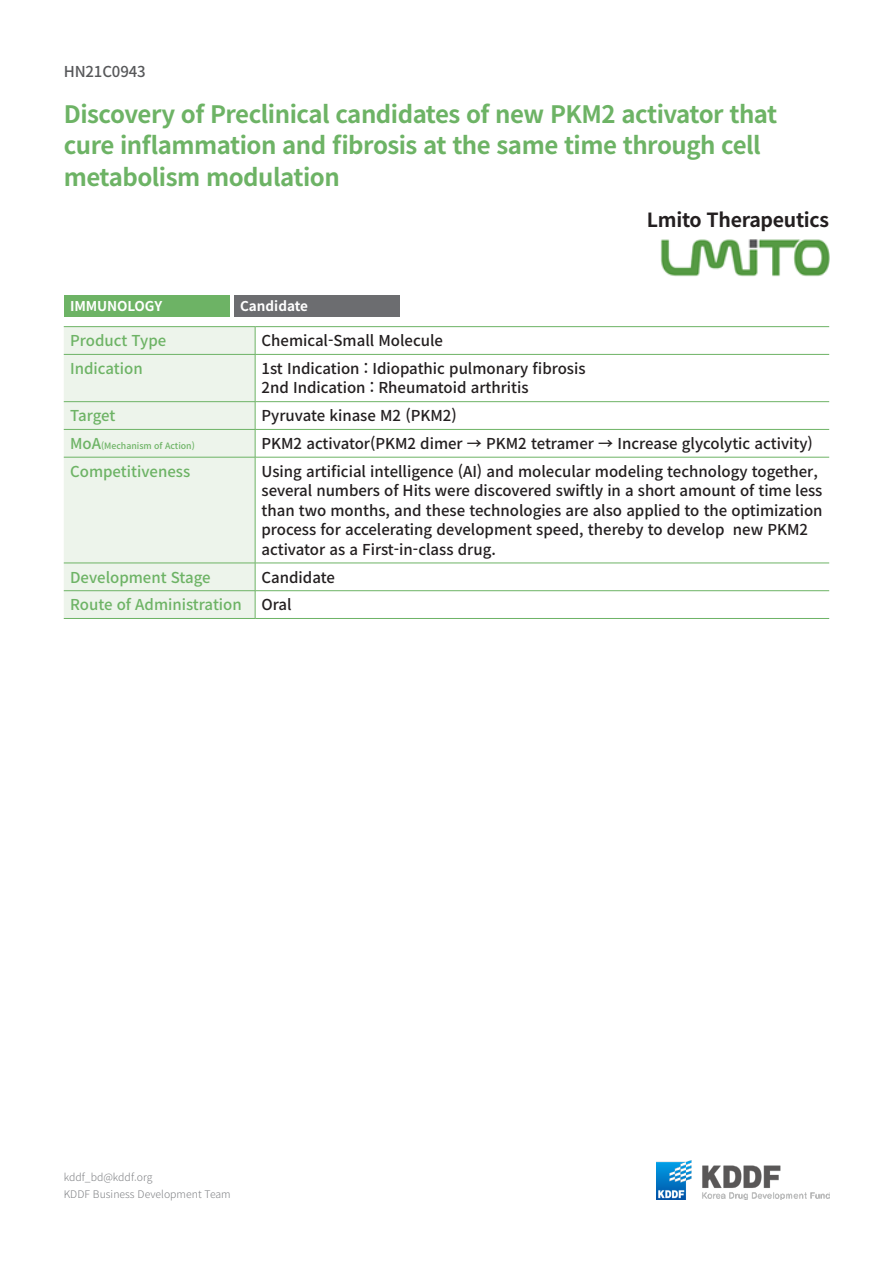
<style>
.page{position:relative;width:893px;height:1263px;background:#fff}
.page>*{position:absolute;margin:0;border:0;box-sizing:border-box;transform-origin:0 0}
._5_제목{font:700 24px/31.5px "Noto Sans CJ Kkr";letter-spacing:-.02em;color:#6db365}
._3_기관명{font:700 19.5px "Noto Sans CJ Kkr";letter-spacing:-.015em;color:#231f20}
._7_표_내용{font:500 15px/19.5px "Noto Sans CJ Kkr";color:#231f20}
._6_표제{font:500 15px "Noto Sans CJ Kkr";color:#6db365}
._0_코드{font:500 15px "Noto Sans CJ Kkr";letter-spacing:-.01em;color:#57585a}
._1_질환명{font:700 13.5px "Noto Sans CJ Kkr";letter-spacing:-.01em;color:#fff}
._2_스테이지{font:700 13.5px "Noto Sans CJ Kkr";color:#fff}
.t1{font:300 10.5px/16.5px "Noto Sans CJ Kkr";color:#808285}
._6_표제-2{font:500 8.7px "Noto Sans CJ Kkr";color:#6db365}
.s1{font-size:15px}
</style>
<div class="page">
<img style="left:656px;top:1161px;width:173px;height:38px">
<div style="left:64px;top:327px;width:191px;height:291px;background:#edf4eb"></div>
<hr style="left:64px;top:326px;width:191px;height:1px;background:#6db365">
<hr style="left:255px;top:326px;width:574px;height:1px;background:#6db365">
<svg style="left:255px;top:327px;width:1px;height:27px"></svg>
<hr style="left:64px;top:354px;width:191px;height:1px;background:#6db365">
<hr style="left:255px;top:354px;width:574px;height:1px;background:#6db365">
<hr style="left:255px;top:355px;width:1px;height:46px;background:#6db365">
<hr style="left:64px;top:401px;width:191px;height:1px;background:#6db365">
<hr style="left:255px;top:401px;width:574px;height:1px;background:#6db365">
<hr style="left:64px;top:429px;width:191px;height:1px;background:#6db365">
<hr style="left:255px;top:429px;width:574px;height:1px;background:#6db365">
<svg style="left:255px;top:402px;width:1px;height:55px"></svg>
<hr style="left:64px;top:457px;width:191px;height:1px;background:#6db365">
<hr style="left:255px;top:457px;width:574px;height:1px;background:#6db365">
<hr style="left:255px;top:457px;width:1px;height:106px;background:#6db365">
<hr style="left:64px;top:563px;width:191px;height:1px;background:#6db365">
<hr style="left:255px;top:563px;width:574px;height:1px;background:#6db365">
<hr style="left:64px;top:590px;width:191px;height:1px;background:#6db365">
<hr style="left:255px;top:590px;width:574px;height:1px;background:#6db365">
<svg style="left:255px;top:563px;width:1px;height:55px"></svg>
<hr style="left:64px;top:618px;width:191px;height:1px;background:#6db365">
<hr style="left:255px;top:618px;width:574px;height:1px;background:#6db365">
<img style="left:660px;top:239px;width:169px;height:38px">
<div style="left:234px;top:295px;width:165px;height:22px;background:#6c6d70"></div>
<div style="left:64px;top:295px;width:166px;height:22px;background:#6db365"></div>
<p class="_0_코드" style="left:64px;top:63px;width:83px">HN21C0943</p>
<p class="_5_제목" style="left:64px;top:99px;width:715px">Discovery of Preclinical candidates of new PKM2 activator that cure inflammation and fibrosis at the same time through cell metabolism modulation</p>
<p class="_1_질환명" style="left:70px;top:298px;width:94px">IMMUNOLOGY</p>
<p class="_2_스테이지" style="left:240px;top:298px;width:69px">Candidate</p>
<p class="_3_기관명" style="left:647px;top:209px;width:184px">Lmito Therapeutics</p>
<p class="_6_표제" style="left:70px;top:332px;width:98px">Product Type</p>
<p class="_7_표_내용" style="left:261px;top:331px;width:183px">Chemical-Small Molecule</p>
<p class="_6_표제" style="left:70px;top:360px;width:74px">Indication</p>
<p class="_7_표_내용" style="left:261px;top:359px;width:326px">1st Indication : Idiopathic pulmonary fibrosis</p>
<p class="_7_표_내용" style="left:261px;top:379px;width:269px">2nd Indication : Rheumatoid arthritis</p>
<p class="_6_표제" style="left:70px;top:407px;width:47px">Target</p>
<p class="_7_표_내용" style="left:261px;top:406px;width:197px">Pyruvate kinase M2 (PKM2)</p>
<p class="_6_표제-2" style="left:70px;top:440px;width:126px"><span class="s1">MoA</span>(Mechanism of Action)</p>
<p class="_7_표_내용" style="left:261px;top:434px;width:553px">PKM2 activator(PKM2 dimer → PKM2 tetramer → Increase glycolytic activity)</p>
<p class="_6_표제" style="left:70px;top:463px;width:122px">Competitiveness</p>
<p class="_7_표_내용" style="left:261px;top:462px;width:563px">Using artificial intelligence (AI) and molecular modeling technology together, several numbers of Hits were discovered swiftly in a short amount of time less than two months, and these technologies are also applied to the optimization process for accelerating development speed, thereby to develop new PKM2 activator as a First-in-class drug.</p>
<p class="_6_표제" style="left:70px;top:569px;width:142px">Development Stage</p>
<p class="_7_표_내용" style="left:261px;top:568px;width:75px">Candidate</p>
<p class="_6_표제" style="left:70px;top:596px;width:173px">Route of Administration</p>
<p class="_7_표_내용" style="left:261px;top:595px;width:32px">Oral</p>
<p class="t1" style="left:64px;top:1169px;width:168px">kddf_bd@kddf.org<br>KDDF Business Development Team</p>
</div>
